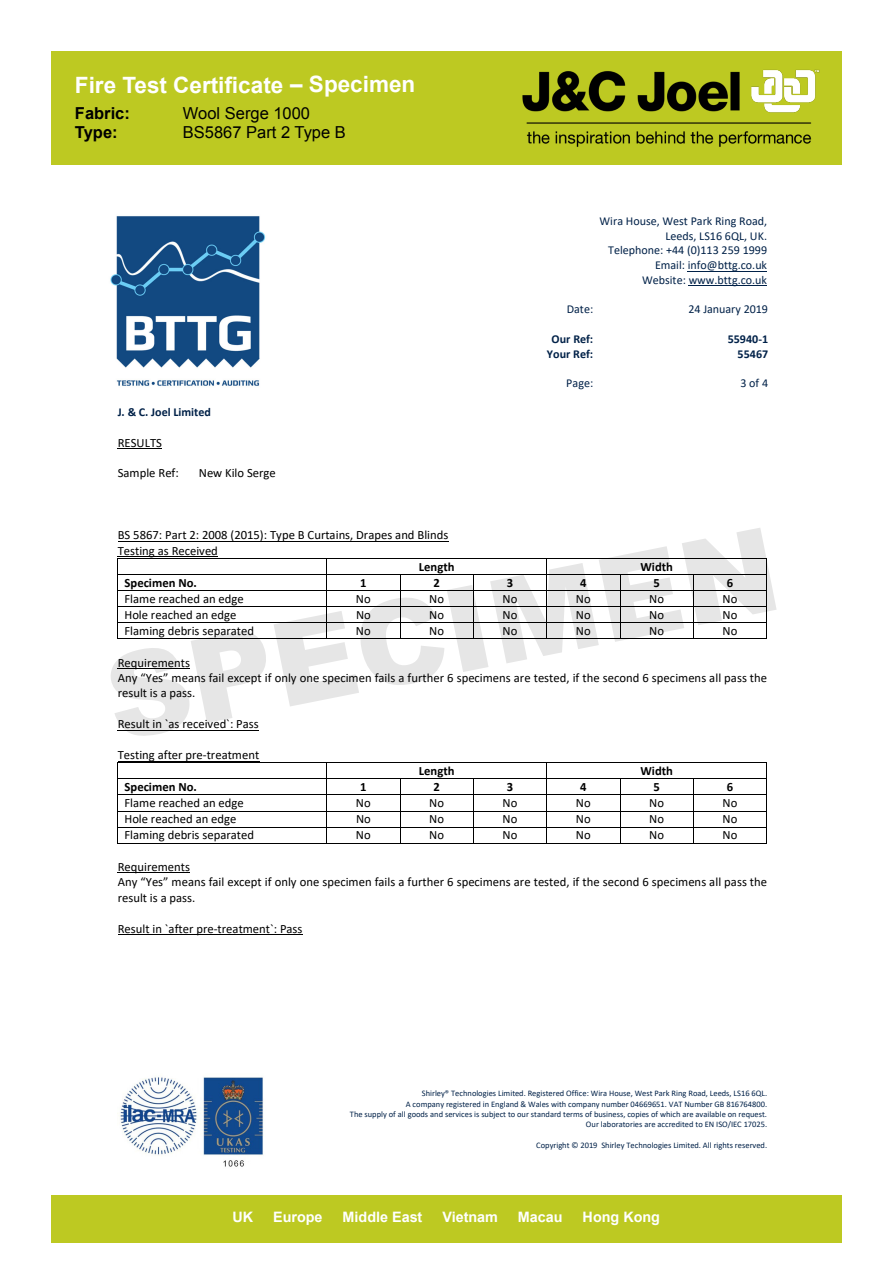
<style>
.page{position:relative;width:893px;height:1263px;background:#fff}
.page>*{position:absolute;margin:0;border:0;box-sizing:border-box;transform-origin:0 0}
.t1{font:900 117px "Arial";color:#000}
.t2{font:700 22.5px "Arial";color:#fff}
.t3{font:16.5px "Arial";color:#000}
.t4{font:700 16.5px "Arial";color:#000}
.t5{font:700 14.4px "Arial";color:#fff}
.t6{font:12.6px/15.5px "Calibri";color:#000}
.t7{font:700 12.6px "Calibri";color:#000}
.t8{font:12.15px/14.7px "Calibri";color:#002148;text-align:right}
.t9{font:700 12.15px "Calibri";color:#002148}
.t10{font:8.4px/10.4px "Calibri";color:#002148;text-align:right}
</style>
<div class="page">
<div style="left:51px;top:51px;width:791px;height:113px;background:#bdc922"></div>
<img style="left:522px;top:69px;width:298px;height:78px">
<div style="left:51px;top:1195px;width:791px;height:48px;background:#bdc922"></div>
<img style="left:110px;top:216px;width:156px;height:170px">
<hr style="left:688px;top:271px;width:79px;height:1px;background:#002148">
<hr style="left:689px;top:285px;width:78px;height:1px;background:#002148">
<img style="left:120px;top:1077px;width:144px;height:90px">
<hr style="left:118px;top:448px;width:44px;height:1px;background:#000">
<hr style="left:118px;top:541px;width:330px;height:1px;background:#000">
<hr style="left:118px;top:556px;width:100px;height:1px;background:#000">
<hr style="left:118px;top:558px;width:649px;height:1px;background:#000">
<hr style="left:118px;top:574px;width:649px;height:1px;background:#000">
<hr style="left:118px;top:590px;width:649px;height:1px;background:#000">
<hr style="left:118px;top:606px;width:649px;height:1px;background:#000">
<hr style="left:118px;top:622px;width:649px;height:1px;background:#000">
<hr style="left:118px;top:638px;width:208px;height:1px;background:#000">
<svg style="left:326px;top:559px;width:1px;height:80px"></svg>
<hr style="left:327px;top:638px;width:73px;height:1px;background:#000">
<svg style="left:400px;top:575px;width:1px;height:63px"></svg>
<hr style="left:400px;top:638px;width:73px;height:1px;background:#000">
<svg style="left:473px;top:575px;width:1px;height:64px"></svg>
<hr style="left:474px;top:638px;width:72px;height:1px;background:#000">
<svg style="left:546px;top:559px;width:1px;height:80px"></svg>
<hr style="left:547px;top:638px;width:73px;height:1px;background:#000">
<svg style="left:620px;top:575px;width:1px;height:63px"></svg>
<hr style="left:620px;top:638px;width:73px;height:1px;background:#000">
<svg style="left:693px;top:575px;width:1px;height:64px"></svg>
<hr style="left:694px;top:638px;width:72px;height:1px;background:#000">
<svg style="left:766px;top:559px;width:1px;height:80px"></svg>
<hr style="left:118px;top:668px;width:72px;height:1px;background:#000">
<hr style="left:118px;top:730px;width:141px;height:1px;background:#000">
<hr style="left:118px;top:761px;width:141px;height:1px;background:#000">
<hr style="left:118px;top:762px;width:649px;height:1px;background:#000">
<hr style="left:118px;top:779px;width:649px;height:1px;background:#000">
<hr style="left:118px;top:795px;width:649px;height:1px;background:#000">
<hr style="left:118px;top:811px;width:649px;height:1px;background:#000">
<hr style="left:118px;top:827px;width:649px;height:1px;background:#000">
<hr style="left:118px;top:843px;width:208px;height:1px;background:#000">
<svg style="left:326px;top:763px;width:1px;height:80px"></svg>
<hr style="left:327px;top:843px;width:73px;height:1px;background:#000">
<svg style="left:400px;top:780px;width:1px;height:63px"></svg>
<hr style="left:400px;top:843px;width:73px;height:1px;background:#000">
<svg style="left:473px;top:780px;width:1px;height:63px"></svg>
<hr style="left:474px;top:843px;width:72px;height:1px;background:#000">
<svg style="left:546px;top:763px;width:1px;height:80px"></svg>
<hr style="left:547px;top:843px;width:73px;height:1px;background:#000">
<svg style="left:620px;top:780px;width:1px;height:63px"></svg>
<hr style="left:620px;top:843px;width:73px;height:1px;background:#000">
<svg style="left:693px;top:780px;width:1px;height:63px"></svg>
<hr style="left:694px;top:843px;width:72px;height:1px;background:#000">
<svg style="left:766px;top:763px;width:1px;height:81px"></svg>
<hr style="left:118px;top:872px;width:72px;height:1px;background:#000">
<hr style="left:118px;top:934px;width:184px;height:1px;background:#000">
<h2 class="t2" style="left:75px;top:70px;width:342px">Fire Test Certificate – Specimen</h2>
<h3 class="t4" style="left:75px;top:103px;width:57px">Fabric:</h3>
<h3 class="t3" style="left:183px;top:103px;width:129px">Wool Serge 1000</h3>
<h3 class="t4" style="left:75px;top:122px;width:44px">Type:</h3>
<h3 class="t3" style="left:183px;top:122px;width:164px">BS5867 Part 2 Type B</h3>
<p class="t9" style="left:118px;top:404px;width:95px">J. &amp; C. Joel Limited</p>
<p class="t6" style="left:118px;top:434px;width:46px">RESULTS</p>
<p class="t6" style="left:118px;top:465px;width:63px">Sample Ref:</p>
<p class="t6" style="left:199px;top:465px;width:79px">New Kilo Serge</p>
<p class="t8" style="left:600px;top:213px;width:169px">Wira House, West Park Ring Road,<br>Leeds, LS16 6QL, UK.<br>Telephone: +44 (0)113 259 1999<br>Email: info@bttg.co.uk<br>Website: www.bttg.co.uk</p>
<p class="t8" style="left:567px;top:302px;width:28px">Date:</p>
<p class="t8" style="left:688px;top:302px;width:81px">24 January 2019</p>
<p class="t9" style="left:552px;top:330px;width:43px">Our Ref:</p>
<p class="t9" style="left:728px;top:330px;width:42px">55940‐1</p>
<p class="t9" style="left:547px;top:345px;width:48px">Your Ref:</p>
<p class="t9" style="left:738px;top:345px;width:32px">55467</p>
<p class="t8" style="left:566px;top:375px;width:28px">Page:</p>
<p class="t8" style="left:740px;top:375px;width:29px">3 of 4</p>
<h1 class="t1" style="left:91px;top:615px;width:684px;rotate:-11deg">SPECIMEN</h1>
<p class="t6" style="left:118px;top:527px;width:332px">BS 5867: Part 2: 2008 (2015): Type B Curtains, Drapes and Blinds<br>Testing as Received</p>
<p class="t7" style="left:419px;top:558px;width:37px">Length</p>
<p class="t7" style="left:640px;top:558px;width:34px">Width</p>
<p class="t7" style="left:124px;top:574px;width:74px">Specimen No.</p>
<p class="t7" style="left:360px;top:574px;width:8px">1</p>
<p class="t7" style="left:433px;top:574px;width:8px">2</p>
<p class="t7" style="left:507px;top:574px;width:8px">3</p>
<p class="t7" style="left:580px;top:574px;width:8px">4</p>
<p class="t7" style="left:653px;top:574px;width:8px">5</p>
<p class="t7" style="left:727px;top:574px;width:8px">6</p>
<p class="t6" style="left:124px;top:591px;width:121px">Flame reached an edge</p>
<p class="t6" style="left:356px;top:591px;width:16px">No</p>
<p class="t6" style="left:429px;top:591px;width:16px">No</p>
<p class="t6" style="left:503px;top:591px;width:16px">No</p>
<p class="t6" style="left:576px;top:591px;width:16px">No</p>
<p class="t6" style="left:649px;top:591px;width:16px">No</p>
<p class="t6" style="left:723px;top:591px;width:16px">No</p>
<p class="t6" style="left:124px;top:607px;width:114px">Hole reached an edge</p>
<p class="t6" style="left:356px;top:607px;width:16px">No</p>
<p class="t6" style="left:429px;top:607px;width:16px">No</p>
<p class="t6" style="left:503px;top:607px;width:16px">No</p>
<p class="t6" style="left:576px;top:607px;width:16px">No</p>
<p class="t6" style="left:649px;top:607px;width:16px">No</p>
<p class="t6" style="left:723px;top:607px;width:16px">No</p>
<p class="t6" style="left:124px;top:623px;width:131px">Flaming debris separated</p>
<p class="t6" style="left:356px;top:623px;width:16px">No</p>
<p class="t6" style="left:429px;top:623px;width:16px">No</p>
<p class="t6" style="left:503px;top:623px;width:16px">No</p>
<p class="t6" style="left:576px;top:623px;width:16px">No</p>
<p class="t6" style="left:649px;top:623px;width:16px">No</p>
<p class="t6" style="left:723px;top:623px;width:16px">No</p>
<p class="t6" style="left:118px;top:654px;width:651px">Requirements<br>Any “Yes” means fail except if only one specimen fails a further 6 specimens are tested, if the second 6 specimens all pass the result is a pass.</p>
<p class="t6" style="left:118px;top:716px;width:142px">Result in `as received`: Pass</p>
<p class="t6" style="left:118px;top:747px;width:143px">Testing after pre‐treatment</p>
<p class="t7" style="left:419px;top:762px;width:37px">Length</p>
<p class="t7" style="left:640px;top:762px;width:34px">Width</p>
<p class="t7" style="left:124px;top:778px;width:74px">Specimen No.</p>
<p class="t7" style="left:360px;top:778px;width:8px">1</p>
<p class="t7" style="left:433px;top:778px;width:8px">2</p>
<p class="t7" style="left:507px;top:778px;width:8px">3</p>
<p class="t7" style="left:580px;top:778px;width:8px">4</p>
<p class="t7" style="left:653px;top:778px;width:8px">5</p>
<p class="t7" style="left:727px;top:778px;width:8px">6</p>
<p class="t6" style="left:124px;top:795px;width:121px">Flame reached an edge</p>
<p class="t6" style="left:356px;top:795px;width:16px">No</p>
<p class="t6" style="left:429px;top:795px;width:16px">No</p>
<p class="t6" style="left:503px;top:795px;width:16px">No</p>
<p class="t6" style="left:576px;top:795px;width:16px">No</p>
<p class="t6" style="left:649px;top:795px;width:16px">No</p>
<p class="t6" style="left:723px;top:795px;width:16px">No</p>
<p class="t6" style="left:124px;top:811px;width:114px">Hole reached an edge</p>
<p class="t6" style="left:356px;top:811px;width:16px">No</p>
<p class="t6" style="left:429px;top:811px;width:16px">No</p>
<p class="t6" style="left:503px;top:811px;width:16px">No</p>
<p class="t6" style="left:576px;top:811px;width:16px">No</p>
<p class="t6" style="left:649px;top:811px;width:16px">No</p>
<p class="t6" style="left:723px;top:811px;width:16px">No</p>
<p class="t6" style="left:124px;top:827px;width:131px">Flaming debris separated</p>
<p class="t6" style="left:356px;top:827px;width:16px">No</p>
<p class="t6" style="left:429px;top:827px;width:16px">No</p>
<p class="t6" style="left:503px;top:827px;width:16px">No</p>
<p class="t6" style="left:576px;top:827px;width:16px">No</p>
<p class="t6" style="left:649px;top:827px;width:16px">No</p>
<p class="t6" style="left:723px;top:827px;width:16px">No</p>
<p class="t6" style="left:118px;top:859px;width:651px">Requirements<br>Any “Yes” means fail except if only one specimen fails a further 6 specimens are tested, if the second 6 specimens all pass the result is a pass.</p>
<p class="t6" style="left:118px;top:920px;width:186px">Result in `after pre‐treatment`: Pass</p>
<p class="t10" style="left:350px;top:1088px;width:419px">Shirley® Technologies Limited. Registered Office: Wira House, West Park Ring Road, Leeds, LS16 6QL.<br>A company registered in England &amp; Wales with company number 04669651. VAT Number GB 816764800.<br>The supply of all goods and services is subject to our standard terms of business, copies of which are available on request.<br>Our laboratories are accredited to EN ISO/IEC 17025.</p>
<p class="t10" style="left:536px;top:1139px;width:232px">Copyright © 2019 Shirley Technologies Limited. All rights reserved.</p>
<p class="t5" style="left:232px;top:1208px;width:22px">UK</p>
<p class="t5" style="left:273px;top:1208px;width:51px">Europe</p>
<p class="t5" style="left:343px;top:1208px;width:81px">Middle East</p>
<p class="t5" style="left:442px;top:1208px;width:57px">Vietnam</p>
<p class="t5" style="left:518px;top:1208px;width:46px">Macau</p>
<p class="t5" style="left:583px;top:1208px;width:79px">Hong Kong</p>
</div>
